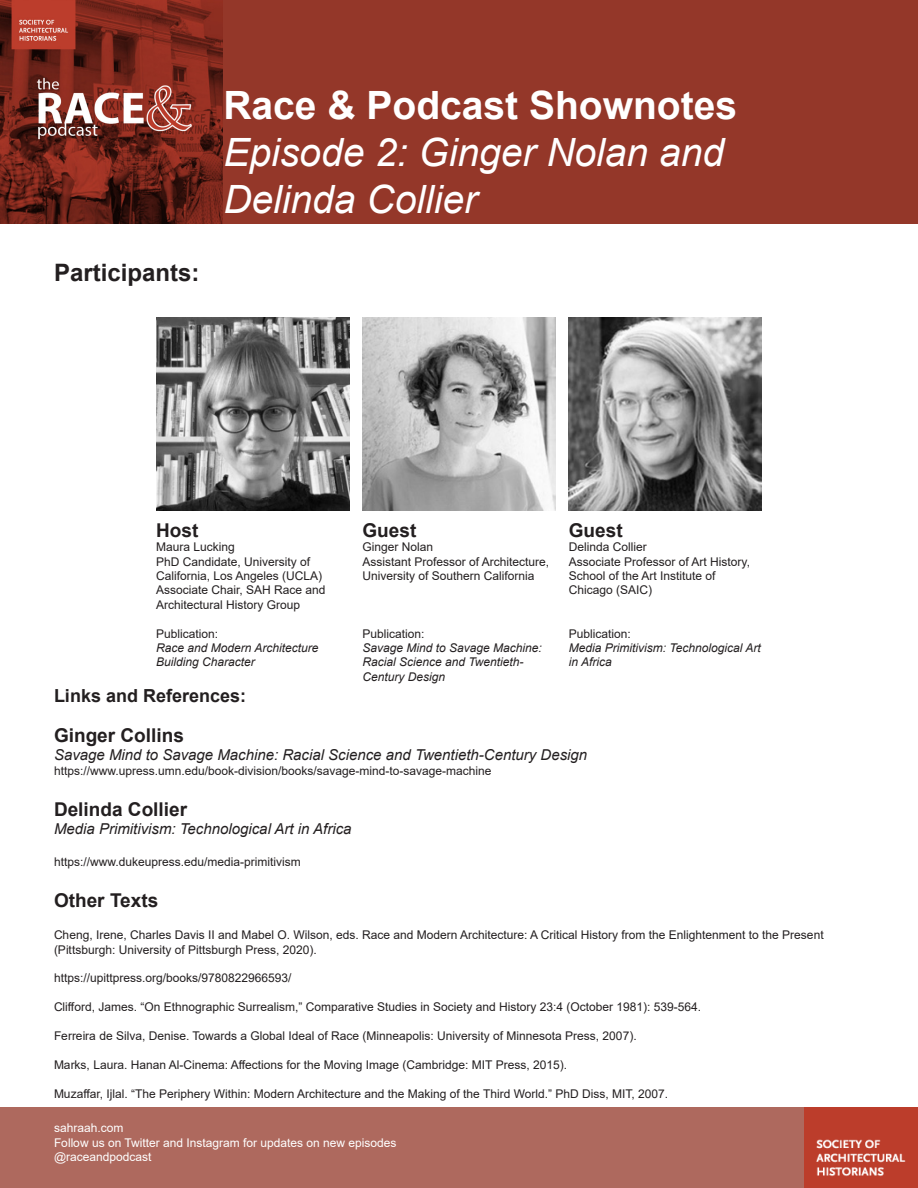
<style>
.page{position:relative;width:918px;height:1188px;background:#fff}
.page>*{position:absolute;margin:0;border:0;box-sizing:border-box;transform-origin:0 0}
.t1{font:italic 39px "Arial";color:#fff}
.t2{font:700 39px "Arial";color:#fff}
.t3{font:700 24px "Arial";color:#231f20}
.t4{font:700 19.05px "Arial";color:#231f20}
.t5{font:700 18px "Arial";color:#231f20}
.t6{font:italic 15px "Arial";color:#231f20}
.t7{font:12px/14.4px "Arial";color:#231f20}
.t8{font:italic 12px/14.4px "Arial";color:#231f20}
.t9{font:12px "Arial";color:#fff}
</style>
<div class="page">
<img style="left:0;top:0;width:223px;height:223px">
<div style="left:223px;top:0;width:695px;height:223px;background:#943729"></div>
<div style="left:0;top:1107px;width:918px;height:81px;background:#ae695e"></div>
<img style="left:156px;top:318px;width:193px;height:193px">
<img style="left:569px;top:318px;width:192px;height:193px">
<img style="left:362px;top:318px;width:194px;height:192px">
<img style="left:805px;top:1107px;width:113px;height:81px">
<p class="t3" style="left:54px;top:256px;width:147px">Participants:</p>
<p class="t2" style="left:223px;top:78px;width:515px">Race &amp; Podcast Shownotes</p>
<p class="t1" style="left:223px;top:127px;width:502px">Episode 2: Ginger Nolan and</p>
<p class="t1" style="left:223px;top:174px;width:255px">Delinda Collier</p>
<p class="t4" style="left:156px;top:517px;width:44px">Host</p>
<p class="t7" style="left:156px;top:540px;width:80px">Maura Lucking</p>
<p class="t7" style="left:156px;top:554px;width:156px">PhD Candidate, University of</p>
<p class="t7" style="left:156px;top:569px;width:168px">California, Los Angeles (UCLA)</p>
<p class="t7" style="left:156px;top:583px;width:171px">Associate Chair, SAH Race and<br>Architectural History Group</p>
<p class="t7" style="left:156px;top:626px;width:64px">Publication:</p>
<p class="t8" style="left:156px;top:641px;width:164px">Race and Modern Architecture</p>
<p class="t8" style="left:156px;top:655px;width:100px">Building Character</p>
<p class="t4" style="left:362px;top:517px;width:55px">Guest</p>
<p class="t7" style="left:362px;top:540px;width:72px">Ginger Nolan</p>
<p class="t7" style="left:362px;top:554px;width:188px">Assistant Professor of Architecture,<br>University of Southern California</p>
<p class="t7" style="left:362px;top:626px;width:64px">Publication:</p>
<p class="t8" style="left:362px;top:641px;width:181px">Savage Mind to Savage Machine:<br>Racial Science and Twentieth-</p>
<p class="t8" style="left:362px;top:670px;width:84px">Century Design</p>
<p class="t4" style="left:569px;top:517px;width:55px">Guest</p>
<p class="t7" style="left:569px;top:540px;width:80px">Delinda Collier</p>
<p class="t7" style="left:569px;top:554px;width:183px">Associate Professor of Art History,<br>School of the Art Institute of</p>
<p class="t7" style="left:569px;top:583px;width:85px">Chicago (SAIC)</p>
<p class="t7" style="left:569px;top:626px;width:64px">Publication:</p>
<p class="t8" style="left:569px;top:641px;width:193px">Media Primitivism: Technological Art in Africa</p>
<p class="t5" style="left:54px;top:683px;width:194px">Links and References:</p>
<p class="t4" style="left:54px;top:722px;width:131px">Ginger Collins</p>
<p class="t6" style="left:54px;top:745px;width:535px">Savage Mind to Savage Machine: Racial Science and Twentieth-Century Design</p>
<p class="t7" style="left:54px;top:763px;width:439px">https://www.upress.umn.edu/book-division/books/savage-mind-to-savage-machine</p>
<p class="t4" style="left:54px;top:796px;width:135px">Delinda Collier</p>
<p class="t6" style="left:54px;top:819px;width:299px">Media Primitivism: Technological Art in Africa</p>
<p class="t7" style="left:54px;top:855px;width:248px">https://www.dukeupress.edu/media-primitivism</p>
<p class="t4" style="left:54px;top:887px;width:106px">Other Texts</p>
<p class="t7" style="left:54px;top:928px;width:771px">Cheng, Irene, Charles Davis II and Mabel O. Wilson, eds. Race and Modern Architecture: A Critical History from the Enlightenment to the Present</p>
<p class="t7" style="left:54px;top:942px;width:264px">(Pittsburgh: University of Pittsburgh Press, 2020).</p>
<p class="t7" style="left:54px;top:971px;width:239px">https://upittpress.org/books/9780822966593/</p>
<p class="t7" style="left:54px;top:1000px;width:649px">Clifford, James. “On Ethnographic Surrealism,” Comparative Studies in Society and History 23:4 (October 1981): 539-564.</p>
<p class="t7" style="left:54px;top:1029px;width:584px">Ferreira de Silva, Denise. Towards a Global Ideal of Race (Minneapolis: University of Minnesota Press, 2007).</p>
<p class="t7" style="left:54px;top:1057px;width:515px">Marks, Laura. Hanan Al-Cinema: Affections for the Moving Image (Cambridge: MIT Press, 2015).</p>
<p class="t7" style="left:54px;top:1086px;width:616px">Muzaffar, Ijlal. “The Periphery Within: Modern Architecture and the Making of the Third World.” PhD Diss, MIT, 2007.</p>
<p class="t9" style="left:54px;top:1120px;width:71px">sahraah.com</p>
<p class="t9" style="left:54px;top:1134px;width:344px">Follow us on Twitter and Instagram for updates on new episodes</p>
<p class="t9" style="left:54px;top:1149px;width:99px">@raceandpodcast</p>
</div>
